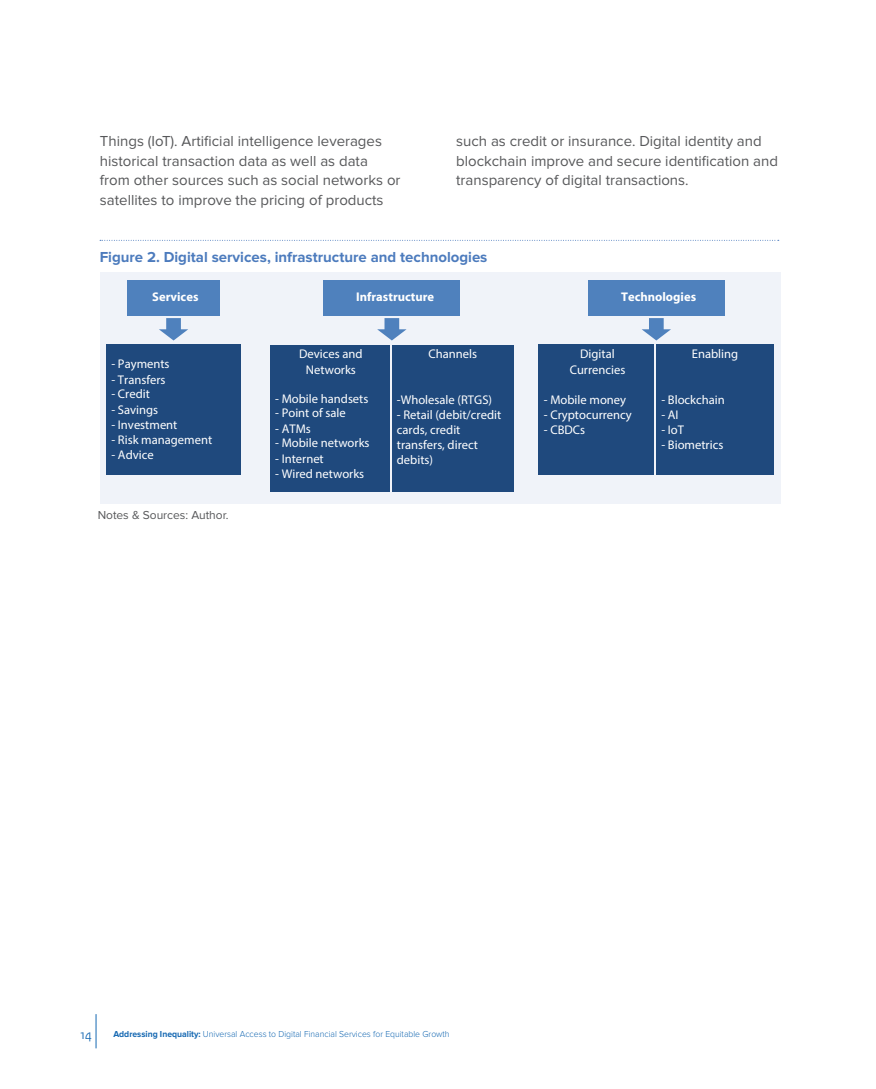
<style>
.page{position:relative;width:876px;height:1089px;background:#fff}
.page>*{position:absolute;margin:0;border:0;box-sizing:border-box;transform-origin:0 0}
.BODY_TEXT{font:15px/19.5px "Proxima Nova";color:#57585a}
.Table_tittle{font:700 15px "Proxima Nova";color:#4c7bbd}
.t1{font:13.5px "Rijksoverheid Sans Heading";color:#1568b2}
.t2{font:12.6px/15px "Myriad Pro";color:#fff;text-align:center}
.t3{font:700 12.6px "Myriad Pro";color:#fff}
.Source{font:12px "Proxima Nova";color:#57585a}
.t4{font:300 9px "Proxima Nova";color:#1568b2;scale:.96 1}
.s1{font-weight:700}
</style>
<div class="page">
<hr style="left:96px;top:1014px;width:1px;height:34px;background:#1568b2">
<svg style="left:100px;top:240px;width:679px;height:1px"></svg>
<div style="left:100px;top:272px;width:680px;height:232px;background:#f0f3f9"></div>
<div style="left:127px;top:280px;width:93px;height:35px;background:#4f81bd"></div>
<div style="left:323px;top:280px;width:137px;height:35px;background:#4f81bd"></div>
<div style="left:588px;top:280px;width:137px;height:35px;background:#4f81bd"></div>
<div style="left:106px;top:345px;width:135px;height:130px;background:#1f497d"></div>
<div style="left:539px;top:345px;width:115px;height:130px;background:#1f497d"></div>
<div style="left:656px;top:345px;width:118px;height:130px;background:#1f497d"></div>
<svg style="left:159px;top:318px;width:29px;height:22px"></svg>
<svg style="left:377px;top:318px;width:30px;height:22px"></svg>
<svg style="left:642px;top:318px;width:29px;height:22px"></svg>
<div style="left:270px;top:345px;width:120px;height:146px;background:#1f497d"></div>
<div style="left:392px;top:345px;width:122px;height:146px;background:#1f497d"></div>
<p class="BODY_TEXT" style="left:100px;top:132px;width:302px">Things (IoT). Artificial intelligence leverages historical transaction data as well as data from other sources such as social networks or satellites to improve the pricing of products</p>
<p class="BODY_TEXT" style="left:456px;top:132px;width:323px">such as credit or insurance. Digital identity and blockchain improve and secure identification and transparency of digital transactions.</p>
<p class="Table_tittle" style="left:100px;top:248px;width:389px">Figure 2. Digital services, infrastructure and technologies</p>
<p class="t3" style="left:152px;top:289px;width:48px">Services</p>
<p class="t3" style="left:356px;top:289px;width:80px">Infrastructure</p>
<p class="t3" style="left:621px;top:289px;width:76px">Technologies</p>
<p class="t2" style="left:111px;top:356px;width:60px">- Payments</p>
<p class="t2" style="left:111px;top:371px;width:56px">- Transfers</p>
<p class="t2" style="left:111px;top:386px;width:40px">- Credit</p>
<p class="t2" style="left:111px;top:401px;width:48px">- Savings</p>
<p class="t2" style="left:111px;top:417px;width:68px">- Investment</p>
<p class="t2" style="left:111px;top:432px;width:102px">- Risk management</p>
<p class="t2" style="left:111px;top:447px;width:44px">- Advice</p>
<p class="Source" style="left:98px;top:508px;width:132px">Notes &amp; Sources: Author.</p>
<p class="t2" style="left:299px;top:346px;width:65px">Devices and<br>Networks</p>
<p class="t2" style="left:275px;top:390px;width:95px">- Mobile handsets</p>
<p class="t2" style="left:275px;top:405px;width:72px">- Point of sale</p>
<p class="t2" style="left:275px;top:420px;width:37px">- ATMs</p>
<p class="t2" style="left:275px;top:435px;width:96px">- Mobile networks</p>
<p class="t2" style="left:275px;top:450px;width:50px">- Internet</p>
<p class="t2" style="left:275px;top:466px;width:91px">- Wired networks</p>
<p class="t2" style="left:428px;top:346px;width:50px">Channels</p>
<p class="t2" style="left:397px;top:392px;width:97px">-Wholesale (RTGS)</p>
<p class="t2" style="left:397px;top:407px;width:106px;text-align:left">- Retail (debit/credit cards, credit transfers, direct debits)</p>
<p class="t2" style="left:570px;top:346px;width:57px">Digital<br>Currencies</p>
<p class="t2" style="left:544px;top:392px;width:84px">- Mobile money</p>
<p class="t2" style="left:544px;top:407px;width:89px">- Cryptocurrency</p>
<p class="t2" style="left:544px;top:422px;width:43px">- CBDCs</p>
<p class="t2" style="left:692px;top:346px;width:48px">Enabling</p>
<p class="t2" style="left:661px;top:392px;width:65px;line-height:15.5px;text-align:left">- Blockchain -AI</p>
<p class="t2" style="left:661px;top:422px;width:24px">- IoT</p>
<p class="t2" style="left:661px;top:437px;width:63px">- Biometrics</p>
<p class="t1" style="left:81px;top:1026px;width:13px">14</p>
<p class="t4" style="left:113px;top:1028px;width:352px"><span class="s1">Addressing Inequality:</span> Universal Access to Digital Financial Services for Equitable Growth</p>
</div>
